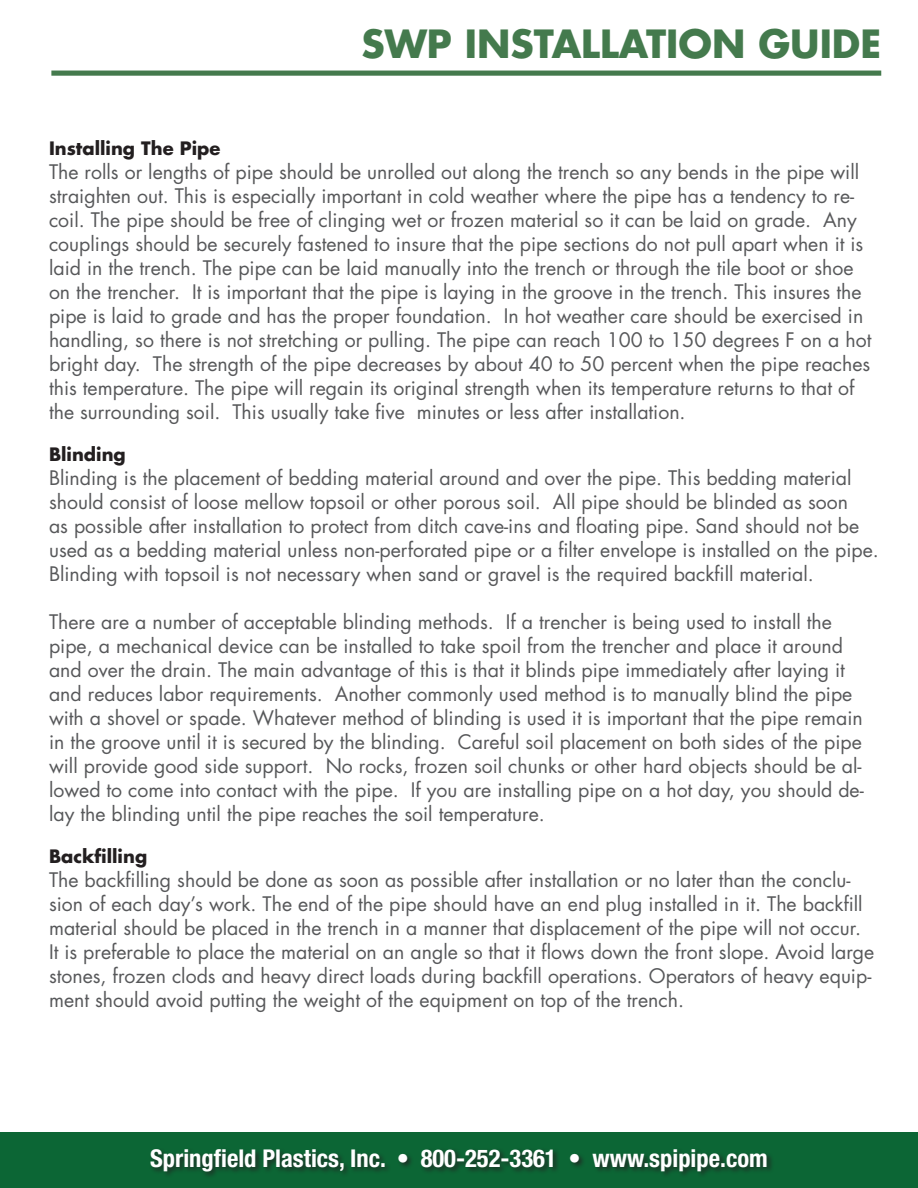
<style>
.page{position:relative;width:918px;height:1188px;background:#fff}
.page>*{position:absolute;margin:0;border:0;box-sizing:border-box;transform-origin:0 0}
.t1{font:700 37.8px "Futura";color:#447a4d}
.t2{font:700 condensed 24.6px "Helvetica Neue";color:#fff}
.t3{font:19.5px/24px "Futura";color:#57585a}
.t4{font:700 18px "Futura";color:#231f20}
</style>
<div class="page">
<div style="left:0;top:1132px;width:918px;height:56px;background:#0c6635"></div>
<div style="left:149px;top:1147px;width:625px;height:31px;background:#231f20;opacity:.75"></div>
<div style="left:51px;top:71px;width:830px;height:5px;background:#447a4d"></div>
<p class="t1" style="left:361px;top:17px;width:521px">SWP INSTALLATION GUIDE</p>
<p class="t4" style="left:49px;top:136px;width:173px">Installing The Pipe</p>
<p class="t3" style="left:49px;top:159px;width:824px">The rolls or lengths of pipe should be unrolled out along the trench so any bends in the pipe will straighten out. This is especially important in cold weather where the pipe has a tendency to re&shy;coil. The pipe should be free of clinging wet or frozen material so it can be laid on grade. Any couplings should be securely fastened to insure that the pipe sections do not pull apart when it is laid in the trench. The pipe can be laid manually into the trench or through the tile boot or shoe on the trencher. It is important that the pipe is laying in the groove in the trench. This insures the pipe is laid to grade and has the proper foundation. In hot weather care should be exercised in handling, so there is not stretching or pulling. The pipe can reach 100 to 150 degrees F on a hot bright day. The strength of the pipe decreases by about 40 to 50 percent when the pipe reaches this temperature. The pipe will regain its original strength when its temperature returns to that of the surrounding soil. This usually take five minutes or less after installation.</p>
<p class="t4" style="left:49px;top:442px;width:78px">Blinding</p>
<p class="t3" style="left:49px;top:465px;width:831px">Blinding is the placement of bedding material around and over the pipe. This bedding material should consist of loose mellow topsoil or other porous soil. All pipe should be blinded as soon<br>as possible after installation to protect from ditch cave-ins and floating pipe. Sand should not be used as a bedding material unless non-perforated pipe or a filter envelope is installed on the pipe.<br>Blinding with topsoil is not necessary when sand or gravel is the required backfill material.</p>
<p class="t3" style="left:49px;top:609px;width:816px">There are a number of acceptable blinding methods. If a trencher is being used to install the pipe, a mechanical device can be installed to take spoil from the trencher and place it around and over the drain. The main advantage of this is that it blinds pipe immediately after laying it and reduces labor requirements. Another commonly used method is to manually blind the pipe with a shovel or spade. Whatever method of blinding is used it is important that the pipe remain in the groove until it is secured by the blinding. Careful soil placement on both sides of the pipe will provide good side support. No rocks, frozen soil chunks or other hard objects should be al&shy;lowed to come into contact with the pipe. If you are installing pipe on a hot day, you should de&shy;lay the blinding until the pipe reaches the soil temperature.</p>
<p class="t4" style="left:49px;top:844px;width:100px">Backfilling</p>
<p class="t3" style="left:49px;top:867px;width:827px">The backfilling should be done as soon as possible after installation or no later than the conclu&shy;sion of each day’s work. The end of the pipe should have an end plug installed in it. The backfill material should be placed in the trench in a manner that displacement of the pipe will not occur.<br>It is preferable to place the material on an angle so that it flows down the front slope. Avoid large stones, frozen clods and heavy direct loads during backfill operations. Operators of heavy equip&shy;ment should avoid putting the weight of the equipment on top of the trench.</p>
<p class="t2" style="left:150px;top:1143px;width:619px">Springfield Plastics, Inc. • 800-252-3361 • www.spipipe.com</p>
</div>
